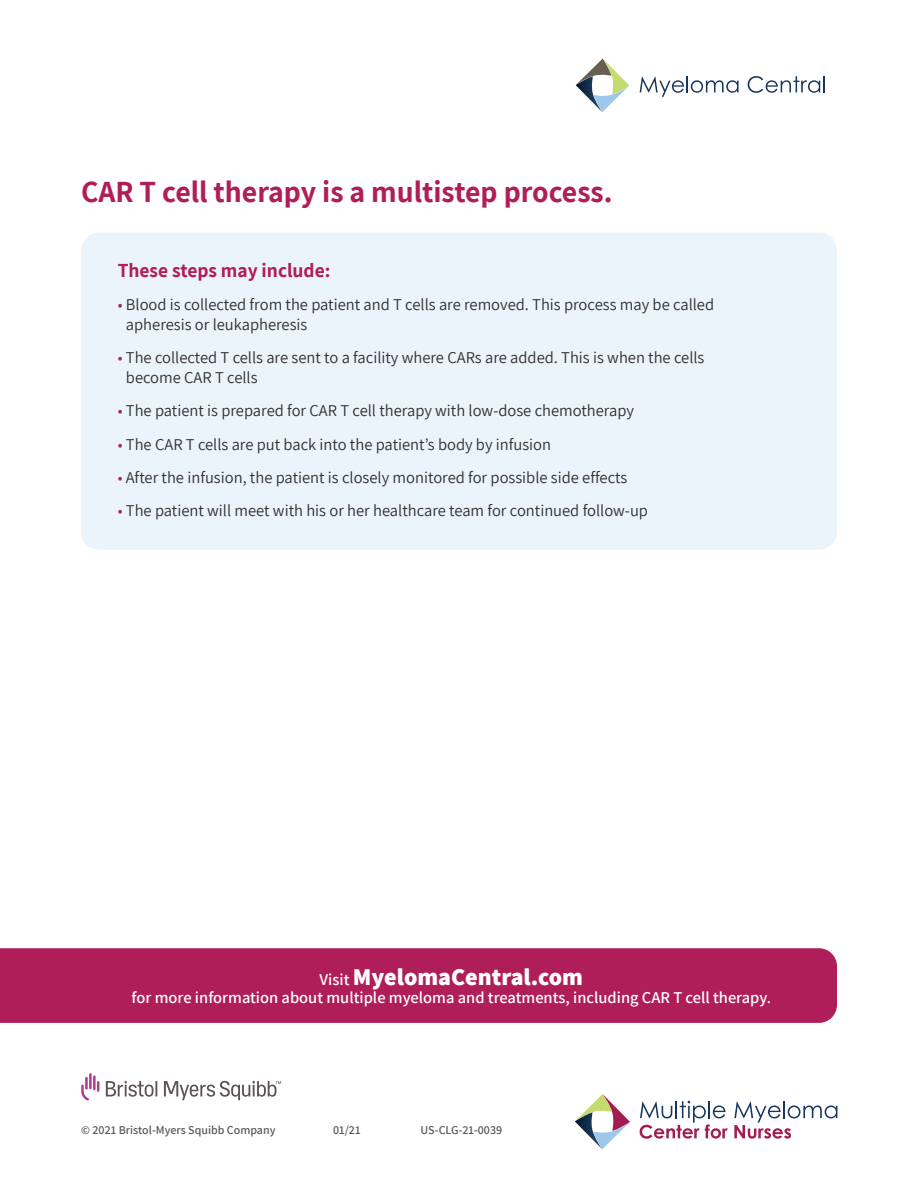
<style>
.page{position:relative;width:918px;height:1188px;background:#fff}
.page>*{position:absolute;margin:0;border:0;box-sizing:border-box;transform-origin:0 0}
.t1{font:700 30px "Assistant";color:#b01e59}
.t2{font:800 24px "Assistant";color:#fff}
.t3{font:700 19.5px "Assistant";color:#b01e59}
.t4{font:16.5px/19.8px "Assistant";color:#312f30}
.t5{font:600 16.5px "Assistant";color:#fff}
.Body{font:600 12px "Assistant";color:#57585a}
.s1{color:#a52a57}
.s2{font-weight:600;font-size:16.5px}
</style>
<div class="page">
<svg style="left:576px;top:59px;width:53px;height:53px"></svg>
<svg style="left:640px;top:76px;width:99px;height:21px"></svg>
<svg style="left:748px;top:76px;width:77px;height:17px"></svg>
<div style="left:81px;top:233px;width:756px;height:317px;background:#ebf4fb;border-radius:18px"></div>
<div style="left:0;top:948px;width:837px;height:75px;background:#b01e59"></div>
<svg style="left:81px;top:1073px;width:18px;height:28px"></svg>
<svg style="left:106px;top:1081px;width:175px;height:19px"></svg>
<svg style="left:575px;top:1094px;width:55px;height:55px"></svg>
<svg style="left:640px;top:1101px;width:88px;height:38px"></svg>
<svg style="left:734px;top:1101px;width:103px;height:38px"></svg>
<p class="t1" style="left:81px;top:172px;width:533px">CAR T cell therapy is a multistep process.</p>
<p class="t3" style="left:118px;top:257px;width:214px">These steps may include:</p>
<p class="t4" style="left:126px;top:294px;width:590px;text-indent:-8px"><span class="s1">•</span> Blood is collected from the patient and T cells are removed. This process may be called apheresis or leukapheresis</p>
<p class="t4" style="left:126px;top:347px;width:580px;text-indent:-8px"><span class="s1">•</span> The collected T cells are sent to a facility where CARs are added. This is when the cells become CAR T cells</p>
<p class="t4" style="left:118px;top:400px;width:518px"><span class="s1">•</span> The patient is prepared for CAR T cell therapy with low-dose chemotherapy</p>
<p class="t4" style="left:118px;top:434px;width:435px"><span class="s1">•</span> The CAR T cells are put back into the patient’s body by infusion</p>
<p class="t4" style="left:118px;top:467px;width:511px"><span class="s1">•</span> After the infusion, the patient is closely monitored for possible side effects</p>
<p class="t4" style="left:118px;top:500px;width:532px"><span class="s1">•</span> The patient will meet with his or her healthcare team for continued follow-up</p>
<p class="t2" style="left:320px;top:960px;width:265px"><span class="s2">Visit</span> MyelomaCentral.com</p>
<p class="t5" style="left:132px;top:986px;width:641px">for more information about multiple myeloma and treatments, including CAR T cell therapy.</p>
<p class="Body" style="left:81px;top:1122px;width:196px">© 2021 Bristol-Myers Squibb Company</p>
<p class="Body" style="left:333px;top:1122px;width:29px">01/21</p>
<p class="Body" style="left:421px;top:1122px;width:83px">US-CLG-21-0039</p>
</div>
